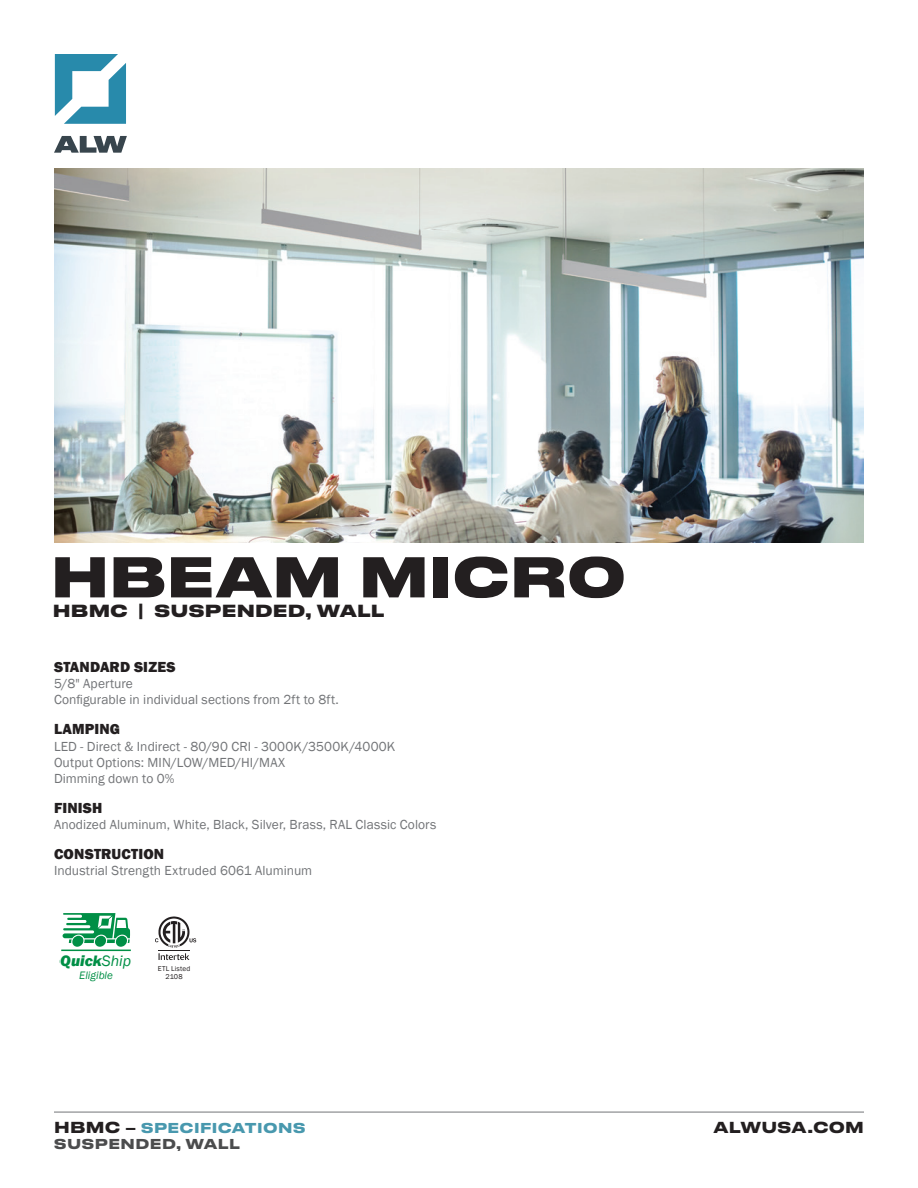
<style>
.page{position:relative;width:918px;height:1188px;background:#fff}
.page>*{position:absolute;margin:0;border:0;box-sizing:border-box;transform-origin:0 0}
.t1{font:800 54px "Druk Text Wide";letter-spacing:-.005em;color:#231f20}
.t2{font:800 16.5px "Druk Text Wide";letter-spacing:.005em;color:#231f20}
.t3{font:italic 800 15.6px "Franklin Gothic";color:#008f46}
.t4{font:800 15px "Franklin Gothic";letter-spacing:.01em;color:#231f20}
.t5{font:700 15px "Druk Text Wide";letter-spacing:.01em;color:#231f20}
.t6{font:13.5px/16.2px "Franklin Gothic";letter-spacing:.005em;color:#727477}
.t7{font:700 13.5px/16.2px "Druk Text Wide";letter-spacing:.025em;color:#4898ae}
.t8{font:italic 11.1px "Franklin Gothic";color:#008f46}
.t9{font:7.2px/8.7px "Franklin Gothic";letter-spacing:.025em;color:#231f20;text-align:center}
.s1{font-weight:400}
.s2{font-size:15px;color:#231f20}
.s3{color:#231f20}
.s4{color:#4b4c4d}
</style>
<div class="page">
<hr style="left:54px;top:1112px;width:810px;height:1px;background:#727477">
<svg style="left:54px;top:136px;width:73px;height:17px"></svg>
<svg style="left:55px;top:54px;width:71px;height:70px"></svg>
<svg style="left:155px;top:916px;width:41px;height:44px"></svg>
<img style="left:54px;top:169px;width:810px;height:373px">
<svg style="left:63px;top:913px;width:67px;height:34px"></svg>
<hr style="left:61px;top:950px;width:70px;height:1px;background:#008f46">
<h1 class="t1" style="left:51px;top:530px;width:577px">HBEAM MICRO</h1>
<p class="t2" style="left:53px;top:597px;width:334px">HBMC | SUSPENDED, WALL</p>
<p class="t4" style="left:54px;top:657px;width:123px">STANDARD SIZES</p>
<p class="t6" style="left:54px;top:676px;width:286px">5/8" Aperture<br>Configurable in individual sections from 2ft to 8ft.</p>
<p class="t4" style="left:54px;top:720px;width:68px">LAMPING</p>
<p class="t6" style="left:54px;top:738px;width:343px">LED - Direct &amp; Indirect - 80/90 CRI - 3000K/3500K/4000K<br>Output Options: MIN/LOW/MED/HI/MAX<br>Dimming down to 0%</p>
<p class="t4" style="left:54px;top:798px;width:50px">FINISH</p>
<p class="t6" style="left:54px;top:817px;width:384px">Anodized Aluminum, White, Black, Silver, Brass, RAL Classic Colors</p>
<p class="t4" style="left:54px;top:844px;width:112px">CONSTRUCTION</p>
<p class="t6" style="left:54px;top:863px;width:260px">Industrial Strength Extruded 6061 Aluminum</p>
<p class="t3" style="left:60px;top:951px;width:72px">Quick<span class="s1">Ship</span></p>
<p class="t8" style="left:79px;top:969px;width:35px">Eligible</p>
<p class="t9" style="left:158px;top:964px;width:34px">ETL Listed<br>2108</p>
<p class="t7" style="left:54px;top:1118px;width:253px"><span class="s2">HBMC</span> <span class="s3">–</span> SPECIFICATIONS<br><span class="s4">SUSPENDED, WALL</span></p>
<p class="t5" style="left:713px;top:1114px;width:152px">ALWUSA.COM</p>
</div>
